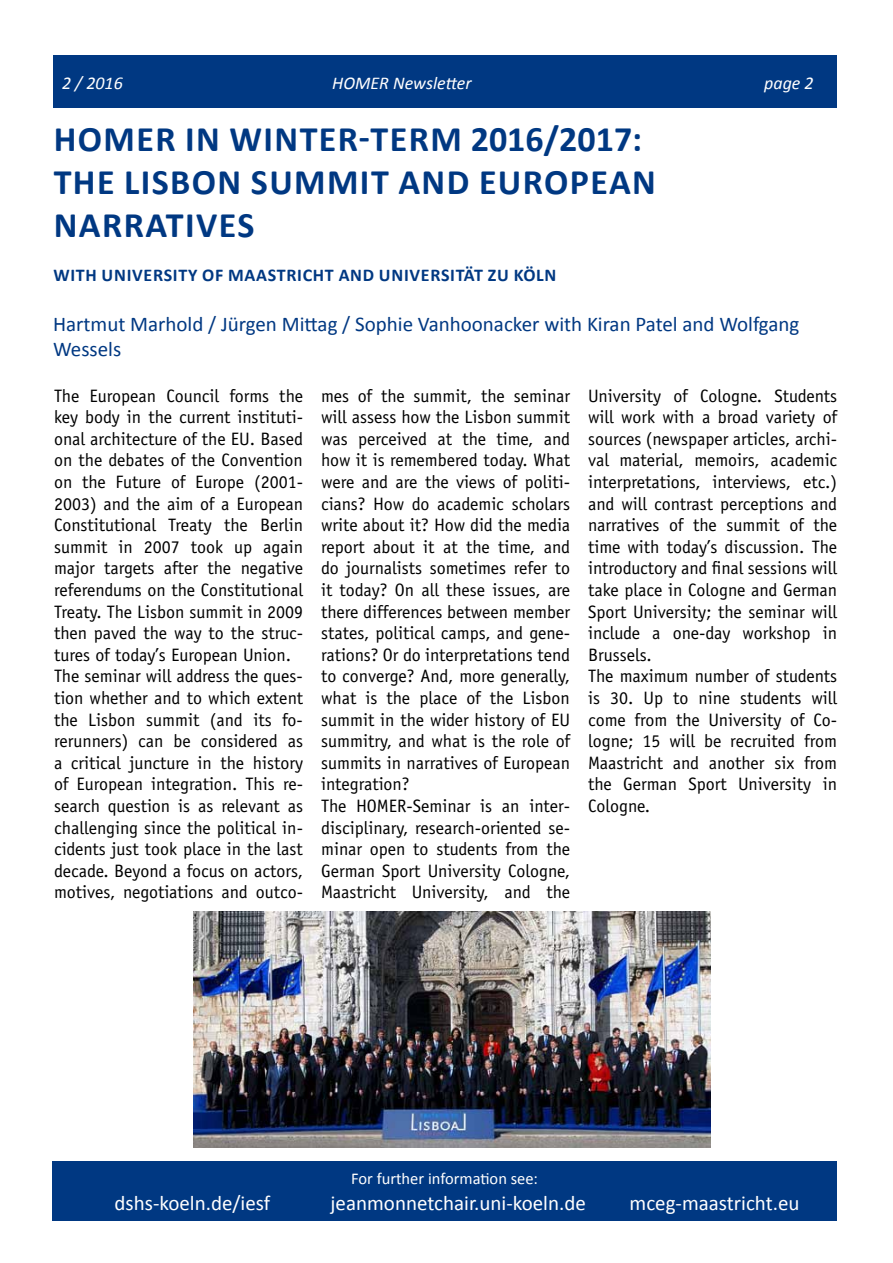
<style>
.page{position:relative;width:893px;height:1263px;background:#fff}
.page>*{position:absolute;margin:0;border:0;box-sizing:border-box;transform-origin:0 0}
.t1{font:700 36px/43.2px "Calibri";letter-spacing:.04em;color:#003882}
.t2{font:21px/25.2px "Calibri";color:#003882}
.t3{font:21px "Calibri";color:#fff}
.t4{font:18px/21.6px "Officina Sans LT";color:#000}
.t5{font:700 18px "Calibri";letter-spacing:.04em;color:#003882}
.t6{font:italic 18px "Calibri";color:#fff}
.t7{font:16.5px "Calibri";color:#fff}
</style>
<div class="page">
<div style="left:52px;top:1161px;width:785px;height:59px;background:#003882"></div>
<div style="left:54px;top:56px;width:783px;height:52px;background:#003882"></div>
<img style="left:194px;top:912px;width:516px;height:236px">
<p class="t6" style="left:62px;top:70px;width:62px">2 / 2016</p>
<p class="t6" style="left:332px;top:70px;width:141px">HOMER Newsletter</p>
<p class="t6" style="left:764px;top:70px;width:51px">page 2</p>
<h1 class="t1" style="left:54px;top:117px;width:604px;text-indent:417px">2016/2017:<br>THE LISBON SUMM IT AND EUROPEAN<br>NARRATIVES</h1>
<p class="t5" style="left:53px;top:263px;width:505px">WITH UNIVERSITY OF MAASTRICHT AND UNIVERSITÄT ZU KÖLN</p>
<p class="t2" style="left:53px;top:311px;width:748px">Hartmut Marhold / Jürgen Mittag / Sophie Vanhoonacker with Kiran Patel and Wolfgang<br>Wessels</p>
<p class="t4" style="left:54px;top:385px;width:251px">The European Council forms the key body in the current instituti&shy;onal architecture of the EU. Based on the debates of the Convention on the Future of Europe (2001-<br>2003) and the aim of a European<br>Constitutional Treaty the Berlin summit in 2007 took up again major targets after the negative referendums on the Constitutional<br>Treaty. The Lisbon summit in 2009 then paved the way to the struc&shy;tures of today’s European Union.<br>The seminar will address the ques&shy;tion whether and to which extent the Lisbon summit (and its fo&shy;rerunners) can be considered as a critical juncture in the history of European integration. This re&shy;search question is as relevant as challenging since the political in&shy;cidents just took place in the last decade. Beyond a focus on actors, motives, negotiations and outco-</p>
<p class="t4" style="left:321px;top:385px;width:251px">mes of the summit, the seminar will assess how the Lisbon summit was perceived at the time, and how it is remembered today. What were and are the views of politi&shy;cians? How do academic scholars write about it? How did the media report about it at the time, and do journalists sometimes refer to it today? On all these issues, are there differences between member states, political camps, and gene&shy;rations? Or do interpretations tend to converge? And, more generally, what is the place of the Lisbon summit in the wider history of EU summitry, and what is the role of summits in narratives of European integration?<br>The HOMER-Seminar is an inter&shy;disciplinary, research-oriented se&shy;minar open to students from the<br>German Sport University Cologne,<br>Maastricht University, and the</p>
<p class="t4" style="left:588px;top:385px;width:251px">University of Cologne. Students will work with a broad variety of sources (newspaper articles, archi&shy;val material, memoirs, academic interpretations, interviews, etc.) and will contrast perceptions and narratives of the summit of the time with today’s discussion. The introductory and final sessions will take place in Cologne and German<br>Sport University; the seminar will include a one-day workshop in<br>Brussels.<br>The maximum number of students is 30. Up to nine students will come from the University of Co&shy;logne; 15 will be recruited from<br>Maastricht and another six from the German Sport University in<br>Cologne.</p>
<h1 class="t1" style="left:54px;top:117px;width:340px">HOMER IN WINTER-TERM</h1>
<p class="t7" style="left:351px;top:1168px;width:188px">For further information see:</p>
<p class="t3" style="left:115px;top:1189px;width:157px">dshs-koeln.de/iesf</p>
<p class="t3" style="left:331px;top:1189px;width:257px">jeanmonnetchair.uni-koeln.de</p>
<p class="t3" style="left:630px;top:1189px;width:171px">mceg-maastricht.eu</p>
</div>
